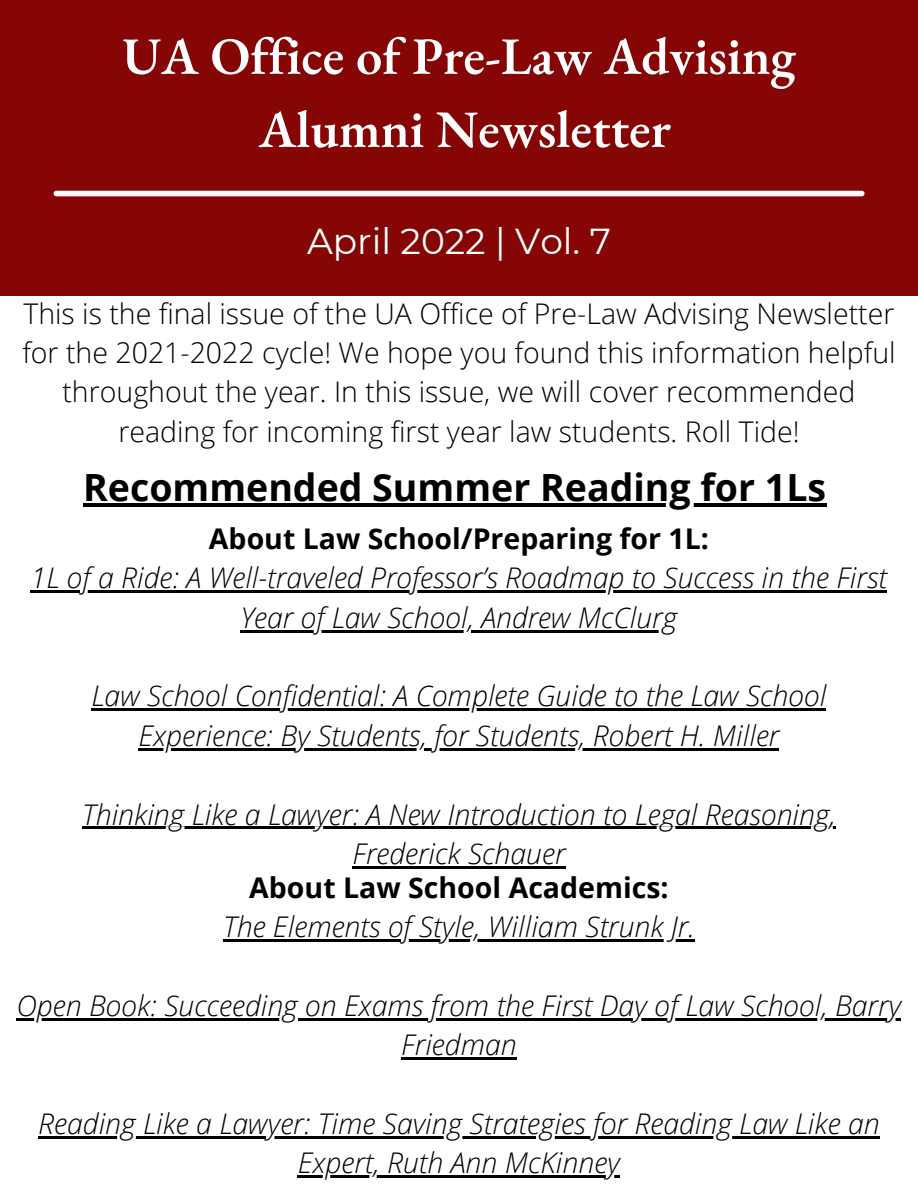
<style>
.page{position:relative;width:918px;height:1188px;background:#fff}
.page>*{position:absolute;margin:0;border:0;box-sizing:border-box;transform-origin:0 0}
.t1{font:600 52.5px "EB Garamond";color:#fff}
.t2{font:700 37.5px "Open Sans";color:#000}
.t3{font:36px "Montserrat";color:#fff}
.t4{font:italic 300 28.5px/39.3px "Open Sans";color:#000;text-align:center}
.t5{font:300 28.5px/39.3px "Open Sans";color:#000;text-align:center}
.t6{font:700 28.5px "Open Sans";color:#000}
</style>
<div class="page">
<div style="left:0;top:0;width:918px;height:296px;background:#860606"></div>
<div style="left:56px;top:191px;width:806px;height:5px;background:#fff"></div>
<hr style="left:83px;top:504px;width:743px;height:3px;background:#000">
<hr style="left:31px;top:591px;width:856px;height:2px;background:#000">
<hr style="left:241px;top:630px;width:436px;height:2px;background:#000">
<hr style="left:92px;top:709px;width:734px;height:2px;background:#000">
<hr style="left:139px;top:748px;width:640px;height:2px;background:#000">
<hr style="left:82px;top:827px;width:754px;height:2px;background:#000">
<hr style="left:352px;top:866px;width:214px;height:2px;background:#000">
<hr style="left:223px;top:939px;width:472px;height:2px;background:#000">
<hr style="left:17px;top:1018px;width:884px;height:2px;background:#000">
<hr style="left:401px;top:1057px;width:116px;height:3px;background:#000">
<hr style="left:38px;top:1136px;width:842px;height:2px;background:#000">
<hr style="left:298px;top:1175px;width:322px;height:3px;background:#000">
<p class="t1" style="left:122px;top:21px;width:675px">UA Office of Pre-Law Advising</p>
<p class="t1" style="left:259px;top:94px;width:414px">Alumni Newsletter</p>
<p class="t3" style="left:307px;top:219px;width:305px">April 2022 | Vol. 7</p>
<p class="t5" style="left:22px;top:293px;width:875px">This is the final issue of the UA Office of Pre-Law Advising Newsletter for the 2021-2022 cycle! We hope you found this information helpful throughout the year. In this issue, we will cover recommended reading for incoming first year law students. Roll Tide!</p>
<p class="t2" style="left:83px;top:461px;width:745px">Recommended Summer Reading for 1Ls</p>
<p class="t6" style="left:209px;top:519px;width:502px">About Law School/Preparing for 1L:</p>
<p class="t4" style="left:31px;top:558px;width:858px">1L of a Ride: A Well-traveled Professor’s Roadmap to Success in the First<br>Year of Law School, Andrew McClurg</p>
<p class="t4" style="left:92px;top:676px;width:736px">Law School Confidential: A Complete Guide to the Law School<br>Experience: By Students, for Students, Robert H. Miller</p>
<p class="t4" style="left:82px;top:794px;width:755px">Thinking Like a Lawyer: A New Introduction to Legal Reasoning,<br>Frederick Schauer</p>
<p class="t6" style="left:249px;top:867px;width:421px">About Law School Academics:</p>
<p class="t4" style="left:223px;top:906px;width:473px">The Elements of Style, William Strunk Jr.</p>
<p class="t4" style="left:17px;top:985px;width:886px">Open Book: Succeeding on Exams from the First Day of Law School, Barry<br>Friedman</p>
<p class="t4" style="left:38px;top:1103px;width:843px">Reading Like a Lawyer: Time Saving Strategies for Reading Law Like an<br>Expert, Ruth Ann McKinney</p>
</div>
